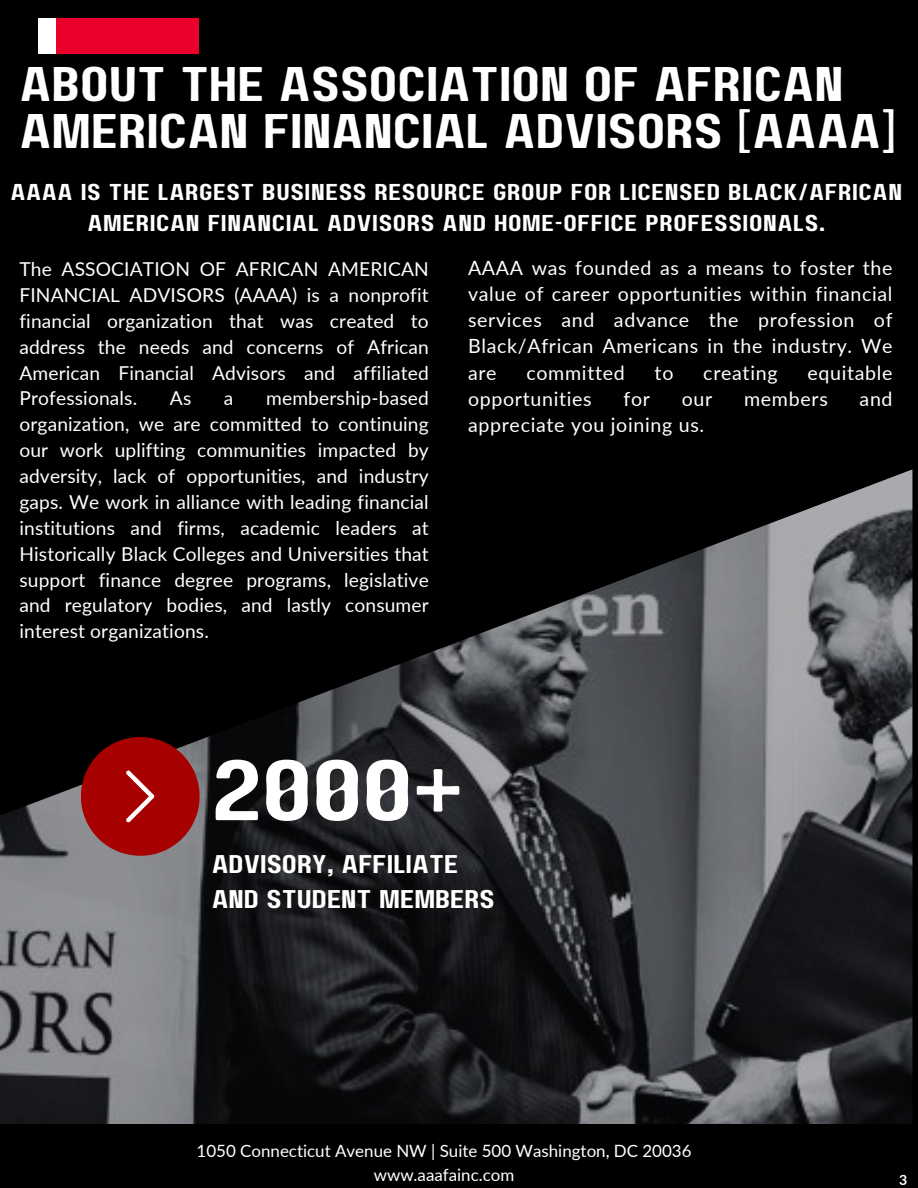
<style>
.page{position:relative;width:918px;height:1188px;background:#000}
.page>*{position:absolute;margin:0;border:0;box-sizing:border-box;transform-origin:0 0}
.t1{font:85.35px "Paalalabas Display Wide BETA";color:#fff}
.t2{font:48.6px/47.5px "Paalalabas Display Wide BETA";color:#fff}
.t3{font:25.65px/34.7px "Paalalabas Display Wide BETA";color:#fff}
.t4{font:22.95px/31.5px "Paalalabas Display Wide BETA";letter-spacing:.025em;color:#fff;text-align:center}
.t5{font:19.65px/26.1px "Lato";letter-spacing:.035em;color:#fff;text-align:justify}
.t6{font:19.2px/25.8px "Lato";letter-spacing:.01em;color:#fff;text-align:justify}
.t7{font:16.95px "Lato";color:#fff}
.t8{font:700 14.1px "Lato";color:#fff}
</style>
<div class="page">
<img style="left:0;top:469px;width:912px;height:655px">
<div style="left:39px;top:18px;width:19px;height:36px;background:#fff"></div>
<div style="left:57px;top:18px;width:142px;height:36px;background:#eb002b"></div>
<svg style="left:81px;top:737px;width:119px;height:119px;background:#971919"></svg>
<h4 class="t2" style="left:19px;top:63px;width:878px">ABOUT THE ASSOCIATION OF AFRICAN<br>AMERICAN FINANCIAL ADVISORS [AAAA]</h4>
<h3 class="t4" style="left:10px;top:178px;width:893px">AAAA IS THE LARGEST BUSINESS RESOURCE GROUP FOR LICENSED BLACK/AFRICAN<br>AMERICAN FINANCIAL ADVISORS AND HOME-OFFICE PROFESSIONALS.</h3>
<h5 class="t6" style="left:19px;top:256px;width:411px">The ASSOCIATION OF AFRICAN AMERICAN FINANCIAL ADVISORS (AAAA) is a nonprofit financial organization that was created to address the needs and concerns of African American Financial Advisors and affiliated Professionals.</h5>
<h5 class="t6" style="left:19px;top:385px;width:411px;text-indent:247px">membership-based organization, we are committed to continuing our work uplifting communities impacted by adversity, lack of opportunities, and industry gaps. We work in alliance with leading financial institutions and firms, academic leaders at Historically Black Colleges and Universities that support finance degree programs, legislative and regulatory bodies, and lastly consumer interest organizations.</h5>
<h5 class="t6" style="left:170px;top:385px;width:23px">As</h5>
<h5 class="t6" style="left:224px;top:385px;width:11px">a</h5>
<p class="t5" style="left:468px;top:255px;width:426px">AAAA was founded as a means to foster the value of career opportunities within financial services and advance the profession of Black/African Americans in the industry. We are</p>
<p class="t5" style="left:526px;top:359px;width:100px">committed</p>
<p class="t5" style="left:655px;top:359px;width:20px">to</p>
<p class="t5" style="left:703px;top:359px;width:76px">creating</p>
<p class="t5" style="left:807px;top:359px;width:87px">equitable</p>
<p class="t5" style="left:468px;top:385px;width:125px">opportunities</p>
<p class="t5" style="left:624px;top:385px;width:28px">for</p>
<p class="t5" style="left:682px;top:385px;width:32px">our</p>
<p class="t5" style="left:744px;top:385px;width:85px">members</p>
<p class="t5" style="left:860px;top:385px;width:35px">and</p>
<p class="t5" style="left:468px;top:411px;width:238px">appreciate you joining us.</p>
<p class="t1" style="left:212px;top:755px;width:253px">2000+</p>
<h5 class="t3" style="left:212px;top:848px;width:284px">ADVISORY, AFFILIATE<br>AND STUDENT MEMBERS</h5>
<p class="t7" style="left:197px;top:1140px;width:496px">1050 Connecticut Avenue NW | Suite 500 Washington, DC 20036</p>
<h2 class="t7" style="left:374px;top:1164px;width:142px">www.aaafainc.com</h2>
<h1 class="t8" style="left:899px;top:1171px;width:10px">3</h1>
</div>
